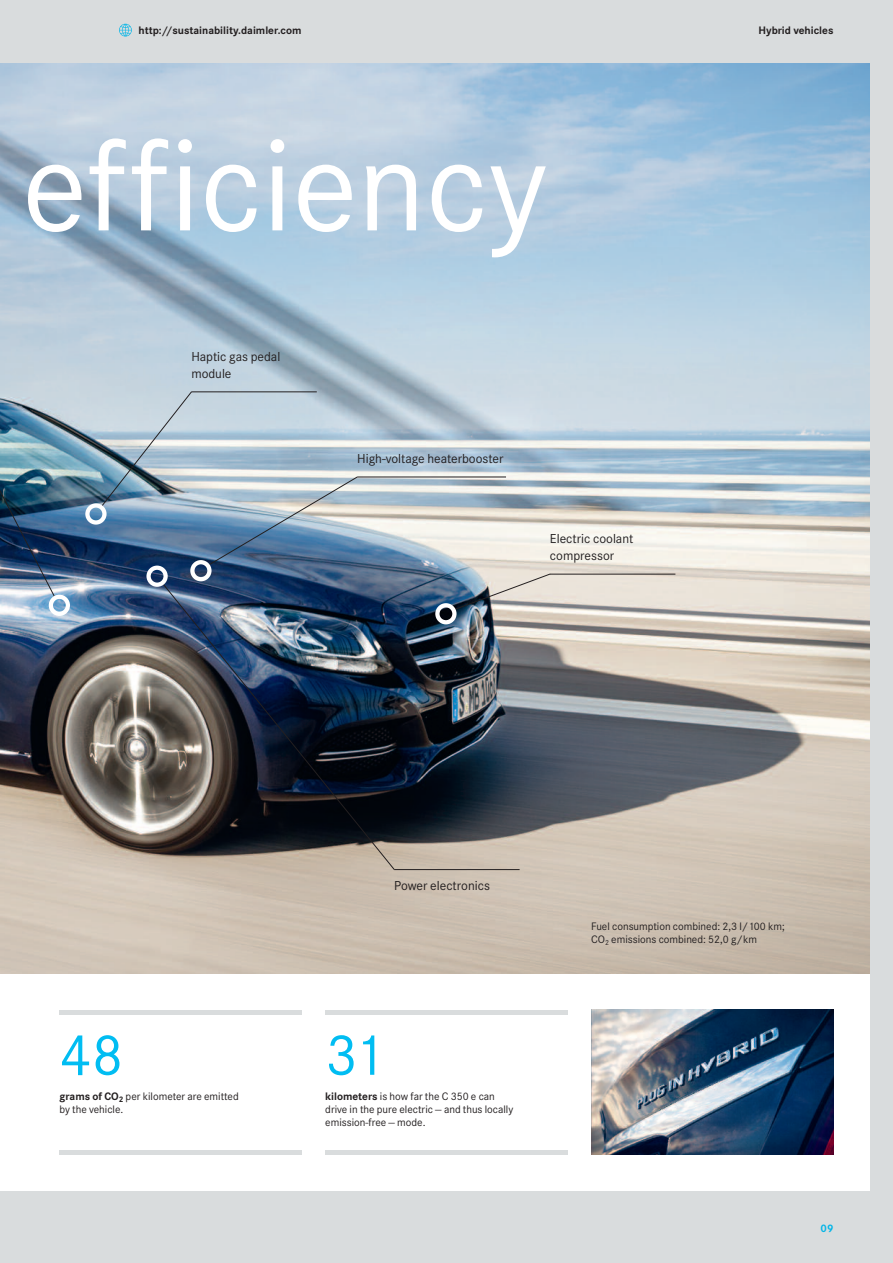
<style>
.page{position:relative;width:893px;height:1263px;background:#d9dcdd}
.page>*{position:absolute;margin:0;border:0;box-sizing:border-box;transform-origin:0 0}
.t1{font:135px "Corporate S";color:#fff}
.t2{font:60px "Corporate S";color:#01bdf2}
.t3{font:13.5px/17px "Corporate S";color:#231f20}
.t4{font:11.25px/12.8px "Corporate S";color:#231f20}
.t5{font:700 11.25px "Corporate S";color:#231f20}
.t6{font:700 11.25px "Corporate S";color:#01b5e7}
.s1{font-weight:700}
</style>
<div class="page">
<div style="left:0;top:64px;width:870px;height:1127px;background:#fff"></div>
<img style="left:0;top:64px;width:870px;height:910px">
<hr style="left:394px;top:869px;width:126px;height:1px;background:#231f20">
<img style="left:162px;top:582px;width:233px;height:288px">
<hr style="left:60px;top:1010px;width:242px;height:4px;background:#d9dcdd">
<hr style="left:325px;top:1010px;width:243px;height:4px;background:#d9dcdd">
<hr style="left:60px;top:1150px;width:242px;height:4px;background:#d9dcdd">
<hr style="left:325px;top:1150px;width:243px;height:4px;background:#d9dcdd">
<svg style="left:119px;top:24px;width:13px;height:13px"></svg>
<img style="left:591px;top:1010px;width:242px;height:144px">
<img style="left:0;top:341px;width:70px;height:275px">
<img style="left:85px;top:391px;width:273px;height:196px">
<img style="left:435px;top:573px;width:116px;height:51px">
<hr style="left:550px;top:574px;width:125px;height:1px;background:#231f20">
<hr style="left:357px;top:477px;width:149px;height:1px;background:#231f20">
<p class="t5" style="left:139px;top:23px;width:164px">http://sustainability.daimler.com</p>
<p class="t5" style="left:758px;top:24px;width:77px">Hybrid vehicles</p>
<h1 class="t1" style="left:22px;top:105px;width:527px">efficiency</h1>
<p class="t3" style="left:191px;top:348px;width:90px">Haptic gas pedal module</p>
<p class="t3" style="left:357px;top:450px;width:148px">High-voltage heaterbooster</p>
<p class="t3" style="left:550px;top:530px;width:85px">Electric coolant compressor</p>
<h2 class="t2" style="left:60px;top:1019px;width:65px">48</h2>
<p class="t4" style="left:60px;top:1090px;width:181px"><span class="s1">grams of CO</span><sub>2</sub> per kilometer are emitted by the vehicle.</p>
<p class="t3" style="left:394px;top:877px;width:97px">Power electronics</p>
<h2 class="t2" style="left:325px;top:1019px;width:61px">31</h2>
<p class="t4" style="left:325px;top:1090px;width:190px"><span class="s1">kilometers</span> is how far the C 350 e can drive in the pure electric — and thus locally emission-free — mode.</p>
<p class="t4" style="left:591px;top:920px;width:195px">Fuel consumption combined: 2,3 l/100 km;<br>CO<sub>2</sub> emissions combined: 52,0 g/km</p>
<p class="t6" style="left:821px;top:1222px;width:14px">09</p>
</div>
